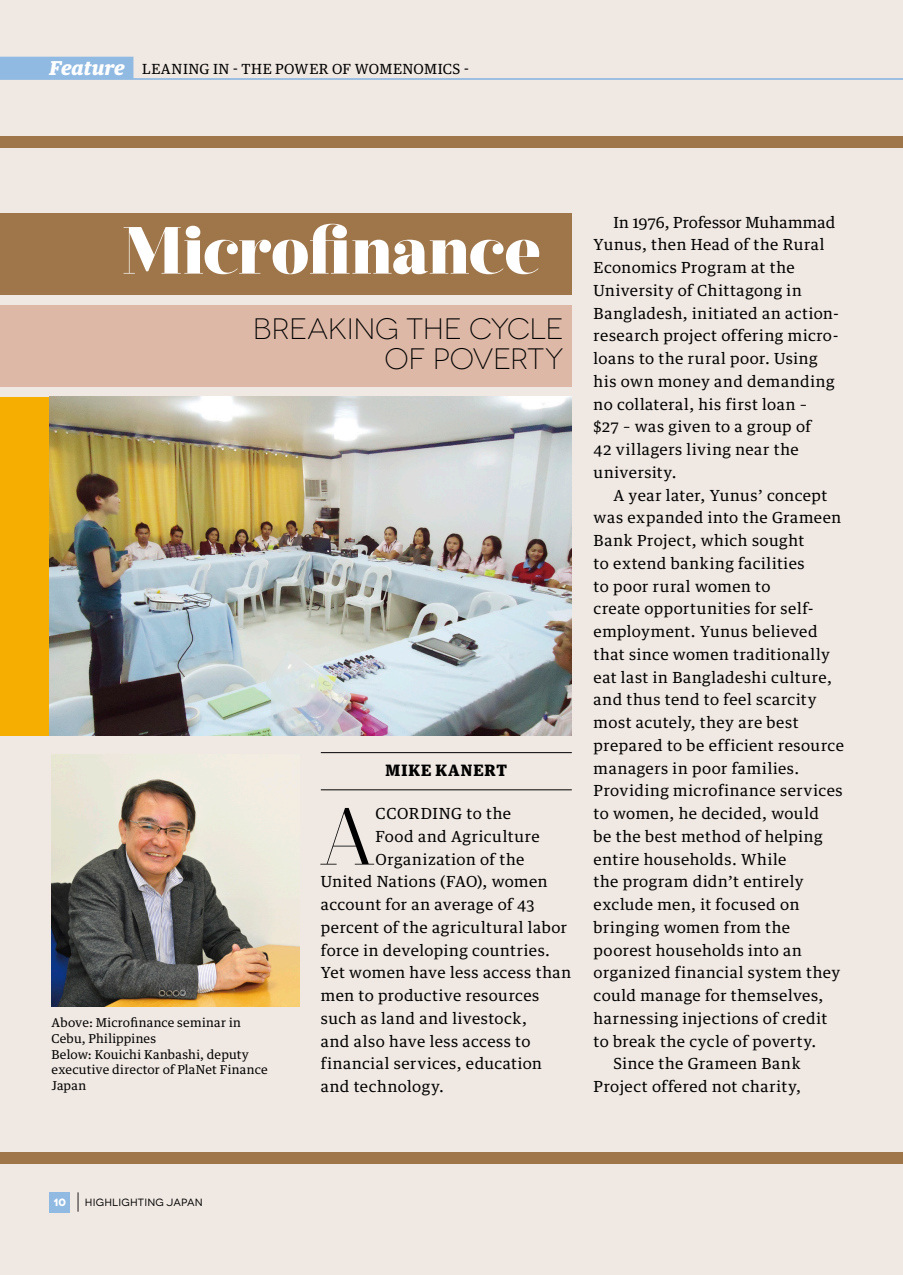
<style>
.page{position:relative;width:903px;height:1275px;background:#f0e8e2}
.page>*{position:absolute;margin:0;border:0;box-sizing:border-box;transform-origin:0 0}
.A2_Body_Main{font:300 80.33px "Prumo Display";color:#000}
.A2_Heading_smaller{font:900 66.5px "Prumo Display";letter-spacing:-.01em;color:#fff}
.A2_subhead_smaller{font:300 29.57px "Novecentowide";letter-spacing:-.015em;color:#000}
.t1{font:300 22.75px "Novecentowide";color:#000}
.A4_Byline{font:900 15.75px "Guardian Text Egyp";letter-spacing:.06em;color:#000}
.A2_Body_Main-2{font:15.4px/22.8px "Guardian Text Egyp";letter-spacing:.035em;color:#000}
.t2{font:14px "Guardian Text Egyp";letter-spacing:.04em;color:#000}
.A6_caption{font:12.25px/15.8px "Guardian Text Egyp";letter-spacing:.015em;color:#000}
.t3{font:10.5px "Novecentowide";letter-spacing:.02em;color:#000}
.t4{font:700 10.5px "Novecentowide";color:#fff}
.s1{font-weight:900;font-style:italic;font-size:19.25px;color:#fff}
</style>
<div class="page">
<div style="left:50px;top:1192px;width:20px;height:20px;background:#91bae3"></div>
<svg style="left:0;top:57px;width:903px;height:23px"></svg>
<div style="left:0;top:213px;width:572px;height:82px;background:#9f764a"></div>
<div style="left:0;top:305px;width:572px;height:82px;background:#ddb8a6"></div>
<div style="left:0;top:397px;width:572px;height:338px;background:#f6af00"></div>
<img style="left:52px;top:754px;width:247px;height:252px">
<hr style="left:321px;top:752px;width:251px;height:1px;background:#000">
<hr style="left:321px;top:789px;width:251px;height:1px;background:#000">
<img style="left:50px;top:397px;width:522px;height:338px">
<div style="left:0;top:136px;width:903px;height:12px;background:#9f764a"></div>
<div style="left:0;top:1152px;width:903px;height:12px;background:#9f764a"></div>
<p class="t2" style="left:50px;top:57px;width:421px"><span class="s1">Feature</span> LEANING IN - THE POWER OF WOMENOMICS -</p>
<p class="A2_Heading_smaller" style="left:122px;top:210px;width:420px">Microfinance</p>
<p class="A2_subhead_smaller" style="left:253px;top:312px;width:312px">BREAKING THE CYCLE</p>
<p class="A2_subhead_smaller" style="left:384px;top:341px;width:181px">OF POVERTY</p>
<p class="A6_caption" style="left:52px;top:1014px;width:191px">Above: Microfinance seminar in<br>Cebu, Philippines</p>
<p class="A6_caption" style="left:52px;top:1045px;width:218px">Below: Kouichi Kanbashi, deputy executive director of PlaNet Finance<br>Japan</p>
<p class="A4_Byline" style="left:386px;top:757px;width:123px">MIKE KANERT</p>
<p class="A2_Body_Main" style="left:321px;top:790px;width:54px">A</p>
<p class="A2_Body_Main-2" style="left:376px;top:801px;width:137px">CCORDING to the</p>
<p class="A2_Body_Main-2" style="left:375px;top:823px;width:166px">Food and Agriculture</p>
<p class="A2_Body_Main-2" style="left:375px;top:846px;width:150px">Organization of the</p>
<p class="A2_Body_Main-2" style="left:321px;top:869px;width:228px">United Nations (FAO), women</p>
<p class="A2_Body_Main-2" style="left:321px;top:892px;width:215px">account for an average of 43</p>
<p class="A2_Body_Main-2" style="left:321px;top:914px;width:248px">percent of the agricultural labor</p>
<p class="A2_Body_Main-2" style="left:321px;top:937px;width:231px">force in developing countries.</p>
<p class="A2_Body_Main-2" style="left:321px;top:960px;width:252px">Yet women have less access than</p>
<p class="A2_Body_Main-2" style="left:321px;top:983px;width:220px">men to productive resources</p>
<p class="A2_Body_Main-2" style="left:321px;top:1005px;width:207px">such as land and livestock,</p>
<p class="A2_Body_Main-2" style="left:321px;top:1028px;width:211px">and also have less access to</p>
<p class="A2_Body_Main-2" style="left:321px;top:1051px;width:223px">financial services, education</p>
<p class="A2_Body_Main-2" style="left:321px;top:1074px;width:125px">and technology.</p>
<p class="A2_Body_Main-2" style="left:594px;top:209px;width:247px;text-indent:20px">In 1976, Professor Muhammad<br>Yunus, then Head of the Rural<br>Economics Program at the<br>University of Chittagong in<br>Bangladesh, initiated an action&shy;research project offering micro&shy;loans to the rural poor. Using his own money and demanding no collateral, his first loan –<br>$27 – was given to a group of<br>42 villagers living near the university.</p>
<p class="A2_Body_Main-2" style="left:594px;top:482px;width:252px;text-indent:20px">A year later, Yunus’ concept was expanded into the Grameen<br>Bank Project, which sought<br>to extend banking facilities<br>to poor rural women to<br>create opportunities for self&shy;employment. Yunus believed that since women traditionally eat last in Bangladeshi culture, and thus tend to feel scarcity most acutely, they are best prepared to be efficient resource managers in poor families.<br>Providing microfinance services to women, he decided, would<br>be the best method of helping entire households. While<br>the program didn’t entirely exclude men, it focused on bringing women from the poorest households into an organized financial system they could manage for themselves, harnessing injections of credit to break the cycle of poverty.</p>
<p class="A2_Body_Main-2" style="left:594px;top:1051px;width:209px;text-align:right">Since the Grameen Bank<br>Project offered not charity,</p>
<h3 class="t1" style="left:76px;top:1189px;width:7px">|</h3>
<p class="t4" style="left:53px;top:1196px;width:14px">10</p>
<p class="t3" style="left:85px;top:1196px;width:119px">HIGHLIGHTING JAPAN</p>
</div>
